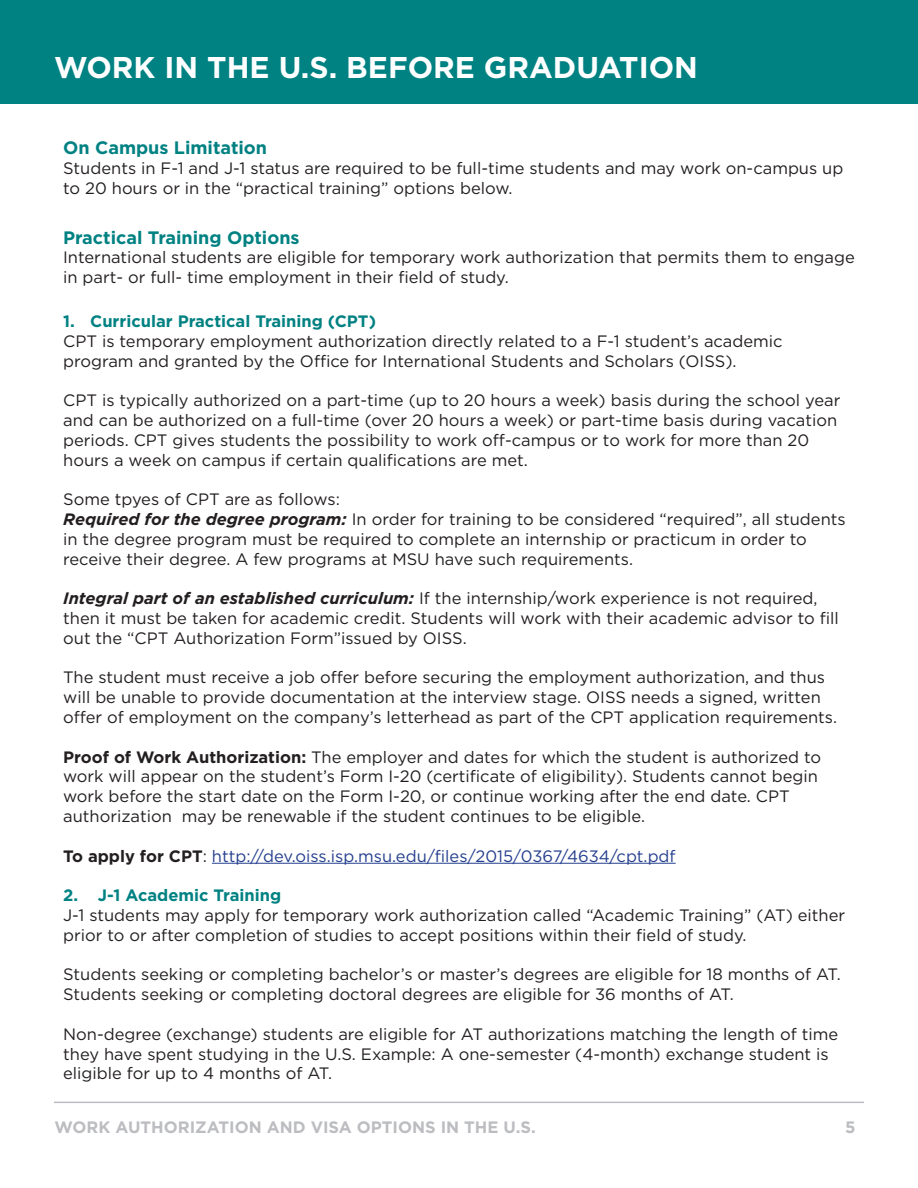
<style>
.page{position:relative;width:918px;height:1188px;background:#fff}
.page>*{position:absolute;margin:0;border:0;box-sizing:border-box;transform-origin:0 0}
.t1{font:700 30px "Gotham";color:#fff}
.t2{font:700 18px "Gotham";color:#008182}
.t3{font:16.5px/19.8px "Gotham";color:#231f20}
.t4{font:16.5px "Gotham";color:#253f8e}
.t5{font:700 16.5px "Gotham";color:#008182}
.t6{font:700 16.5px "Gotham";color:#bcbdc0}
.s1{font-weight:700;font-style:italic}
.s2{font-weight:700}
.s3{font-weight:700;color:#231f20}
.s4{color:#231f20}
</style>
<div class="page">
<div style="left:0;top:0;width:918px;height:104px;background:#008182"></div>
<hr style="left:212px;top:863px;width:464px;height:1px;background:#253f8e">
<hr style="left:54px;top:1102px;width:810px;height:1px;background:#bcbdc0">
<h1 class="t1" style="left:54px;top:47px;width:646px">WORK IN THE U.S. BEFORE GRADUATION</h1>
<p class="t2" style="left:63px;top:136px;width:205px">On Campus Limitation</p>
<p class="t3" style="left:63px;top:158px;width:782px">Students in F-1 and J-1 status are required to be full-time students and may work on-campus up to 20 hours or in the “practical training” options below.</p>
<p class="t2" style="left:63px;top:225px;width:238px">Practical Training Options</p>
<p class="t3" style="left:63px;top:247px;width:793px">International students are eligible for temporary work authorization that permits them to engage in part- or full- time employment in their field of study.</p>
<p class="t5" style="left:63px;top:310px;width:314px">1. Curricular Practical Training (CPT)</p>
<p class="t3" style="left:63px;top:331px;width:721px">CPT is temporary employment authorization directly related to a F-1 student’s academic program and granted by the Office for International Students and Scholars (OISS).</p>
<p class="t3" style="left:63px;top:390px;width:779px">CPT is typically authorized on a part-time (up to 20 hours a week) basis during the school year and can be authorized on a full-time (over 20 hours a week) or part-time basis during vacation periods. CPT gives students the possibility to work off-campus or to work for more than 20 hours a week on campus if certain qualifications are met.</p>
<p class="t3" style="left:63px;top:489px;width:784px">Some tpyes of CPT are as follows:<br><span class="s1">Required for the degree program:</span> In order for training to be considered “required”, all students in the degree program must be required to complete an internship or practicum in order to receive their degree. A few programs at MSU have such requirements.</p>
<p class="t3" style="left:63px;top:588px;width:777px"><span class="s1">Integral part of an established curriculum:</span> If the internship/work experience is not required, then it must be taken for academic credit. Students will work with their academic advisor to fill out the “CPT Authorization Form”issued by OISS.</p>
<p class="t3" style="left:63px;top:667px;width:776px">The student must receive a job offer before securing the employment authorization, and thus will be unable to provide documentation at the interview stage. OISS needs a signed, written offer of employment on the company’s letterhead as part of the CPT application requirements.</p>
<p class="t3" style="left:63px;top:747px;width:760px"><span class="s2">Proof of Work Authorization:</span> The employer and dates for which the student is authorized to work will appear on the student’s Form I-20 (certificate of eligibility). Students cannot begin work before the start date on the Form I-20, or continue working after the end date. CPT authorization may be renewable if the student continues to be eligible.</p>
<p class="t4" style="left:63px;top:845px;width:614px"><span class="s3">To apply for CPT</span><span class="s4">:</span> http://dev.oiss.isp.msu.edu/files/2015/0367/4634/cpt.pdf</p>
<p class="t5" style="left:63px;top:884px;width:219px">2. J-1 Academic Training</p>
<p class="t3" style="left:63px;top:905px;width:784px">J-1 students may apply for temporary work authorization called “Academic Training” (AT) either prior to or after completion of studies to accept positions within their field of study.</p>
<p class="t3" style="left:63px;top:964px;width:779px">Students seeking or completing bachelor’s or master’s degrees are eligible for 18 months of AT.<br>Students seeking or completing doctoral degrees are eligible for 36 months of AT.</p>
<p class="t3" style="left:63px;top:1024px;width:777px">Non-degree (exchange) students are eligible for AT authorizations matching the length of time they have spent studying in the U.S. Example: A one-semester (4-month) exchange student is eligible for up to 4 months of AT.</p>
<p class="t6" style="left:55px;top:1116px;width:483px">WORK AUTHORIZATION AND VISA OPTIONS IN THE U.S.</p>
<p class="t6" style="left:845px;top:1116px;width:12px">5</p>
</div>
